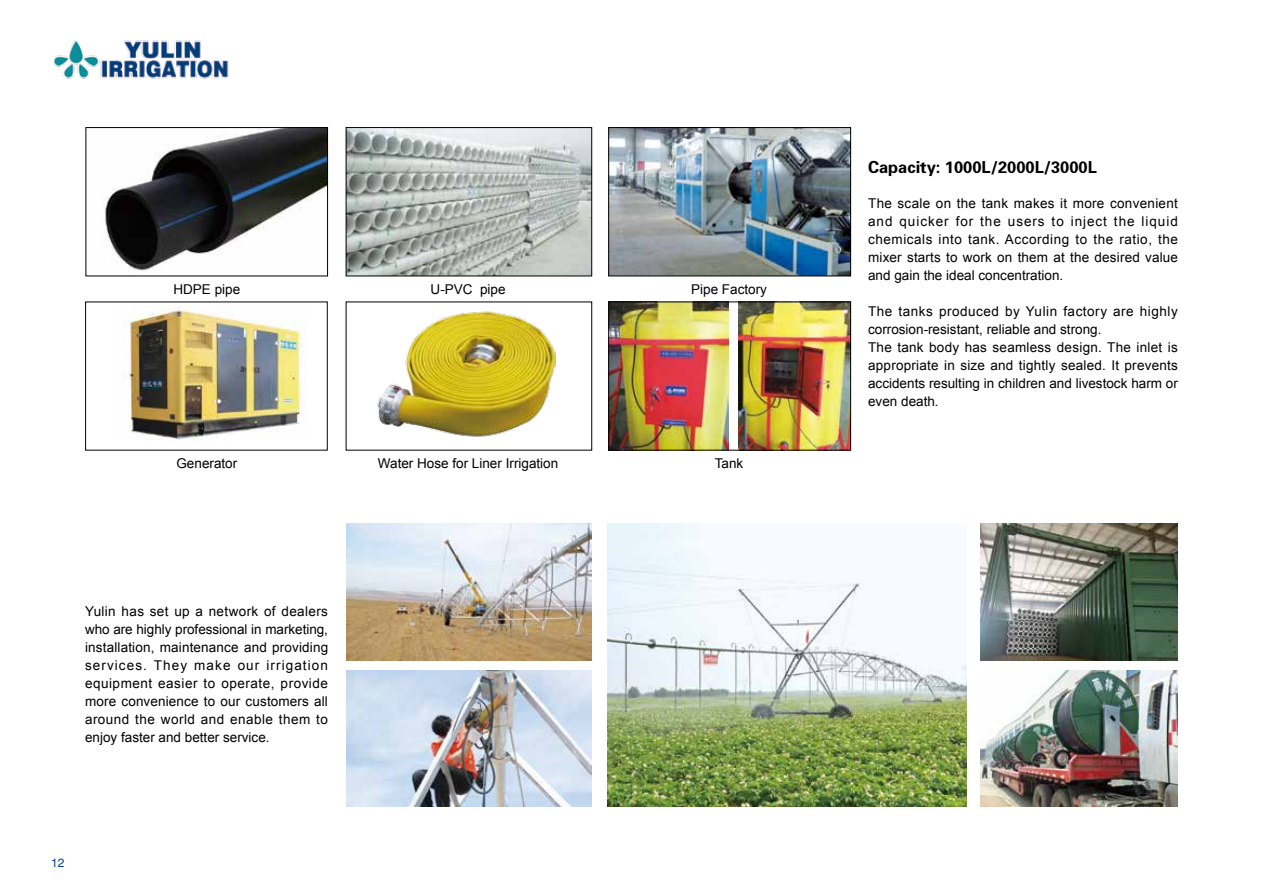
<style>
.page{position:relative;width:1263px;height:893px;background:#fff}
.page>*{position:absolute;margin:0;border:0;box-sizing:border-box;transform-origin:0 0}
.t1{font:16.5px "FZDHTJW GB1 0";color:#000}
.t2{font:13.5px/18px "Arial";color:#000;text-align:justify}
.t3{font:12px "FZHTJW GB1 0";color:#00428e}
</style>
<div class="page">
<img style="left:54px;top:39px;width:175px;height:40px">
<img style="left:348px;top:129px;width:242px;height:145px">
<div style="left:346px;top:127px;width:246px;height:149px;border:1px solid #000"></div>
<img style="left:610px;top:129px;width:239px;height:145px">
<div style="left:608px;top:127px;width:243px;height:149px;border:1px solid #000"></div>
<img style="left:610px;top:304px;width:119px;height:144px">
<img style="left:739px;top:304px;width:110px;height:144px">
<div style="left:608px;top:302px;width:243px;height:148px;border:1px solid #000"></div>
<img style="left:377px;top:311px;width:179px;height:126px">
<img style="left:607px;top:524px;width:360px;height:283px">
<img style="left:105px;top:129px;width:221px;height:142px">
<div style="left:86px;top:127px;width:242px;height:149px;border:1px solid #000"></div>
<img style="left:981px;top:524px;width:196px;height:136px">
<img style="left:981px;top:670px;width:196px;height:137px">
<img style="left:346px;top:524px;width:246px;height:136px">
<img style="left:346px;top:670px;width:246px;height:137px">
<img style="left:123px;top:305px;width:181px;height:135px">
<p class="t2" style="left:173px;top:280px;width:68px">HDPE pipe</p>
<p class="t2" style="left:431px;top:280px;width:77px">U-PVC pipe</p>
<p class="t2" style="left:176px;top:454px;width:62px">Generator</p>
<p class="t2" style="left:378px;top:454px;width:182px">Water Hose for Liner Irrigation</p>
<p class="t2" style="left:85px;top:603px;width:245px">Yulin has set up a network of dealers who are highly professional in marketing, installation, maintenance and providing services. They make our irrigation equipment easier to operate, provide more convenience to our customers all around the world and enable them to enjoy faster and better service.</p>
<p class="t3" style="left:51px;top:856px;width:15px">12</p>
<p class="t2" style="left:691px;top:280px;width:77px">Pipe Factory</p>
<p class="t2" style="left:715px;top:454px;width:30px">Tank</p>
<p class="t1" style="left:868px;top:158px;width:230px">Capacity: 1000L/2000L/3000L</p>
<p class="t2" style="left:868px;top:195px;width:311px">The scale on the tank makes it more convenient and quicker for the users to inject the liquid chemicals into tank. According to the ratio, the mixer starts to work on them at the desired value and gain the ideal concentration.</p>
<p class="t2" style="left:868px;top:303px;width:311px;text-align:left">The tanks produced by Yulin factory are highly corrosion-resistant, reliable and strong.<br>The tank body has seamless design. The inlet is appropriate in size and tightly sealed. It prevents accidents resulting in children and livestock harm or even death.</p>
</div>
